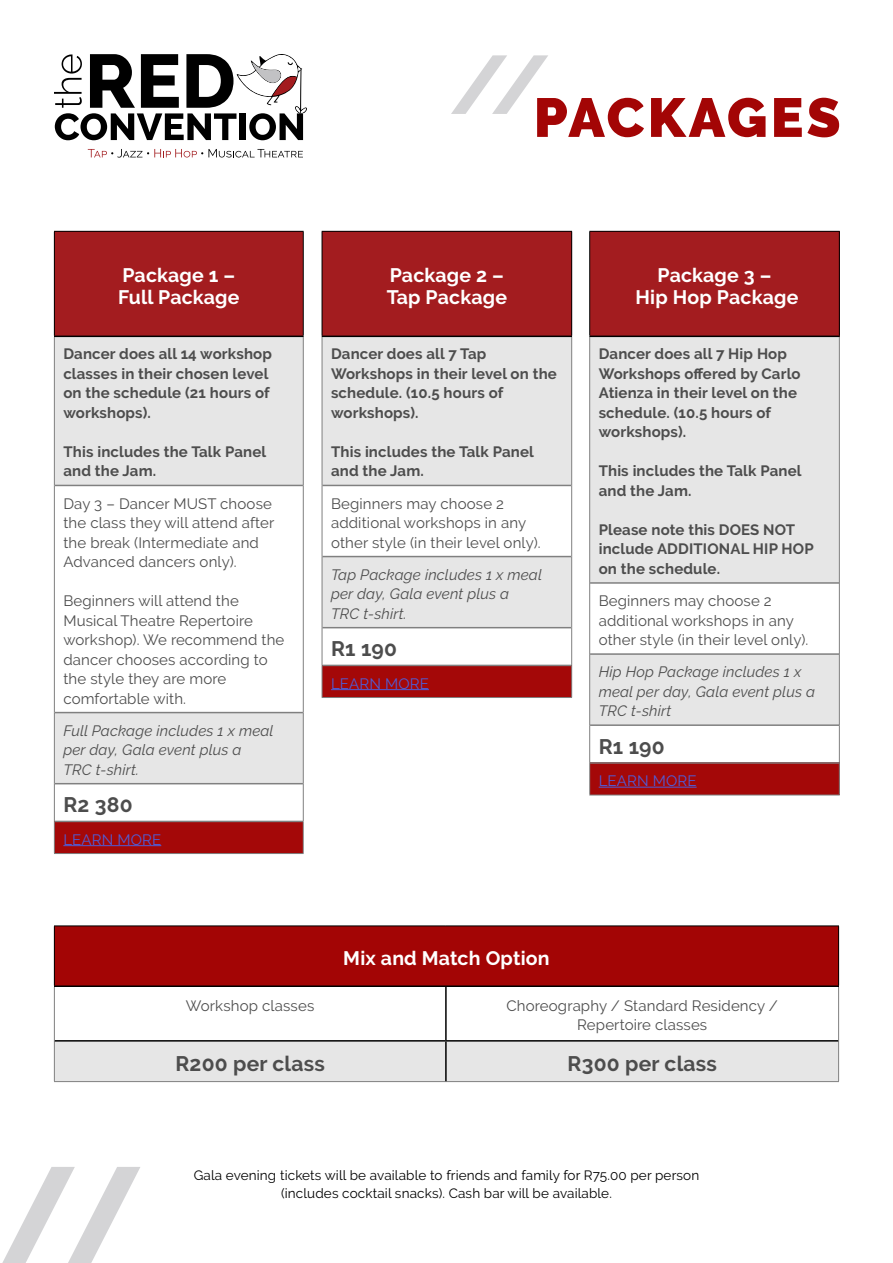
<style>
.page{position:relative;width:893px;height:1263px;background:#fff}
.page>*{position:absolute;margin:0;border:0;box-sizing:border-box;transform-origin:0 0}
.t1{font:900 54.75px "Raleway";letter-spacing:.06em;color:#a30505}
.t2{font:700 21px "Raleway";letter-spacing:.01em;color:#4d4d4d}
.t3{font:700 19.5px/22.5px "Raleway";letter-spacing:.01em;color:#fff}
.t4{font:15px/19.5px "Raleway";letter-spacing:.01em;color:#4d4d4d}
.t5{font:700 15px/19.5px "Raleway";letter-spacing:.01em;color:#4d4d4d}
.t6{font:italic 15px/19.5px "Raleway";letter-spacing:.01em;color:#4d4d4d}
.t7{font:15px "Raleway";letter-spacing:.01em;color:#4f5cd6}
.t8{font:13.5px/18px "Raleway";letter-spacing:.01em;color:#000;text-align:center}
</style>
<div class="page">
<div style="left:54px;top:231px;width:249px;height:105px;background:#a31c1f"></div>
<svg style="left:55px;top:337px;width:248px;height:446px"></svg>
<div style="left:54px;top:821px;width:249px;height:32px;background:#a40808"></div>
<hr style="left:54px;top:337px;width:1px;height:148px;background:#808080">
<hr style="left:303px;top:337px;width:1px;height:148px;background:#808080">
<hr style="left:54px;top:485px;width:1px;height:227px;background:#808080">
<hr style="left:303px;top:485px;width:1px;height:227px;background:#808080">
<hr style="left:54px;top:712px;width:1px;height:72px;background:#808080">
<hr style="left:303px;top:712px;width:1px;height:72px;background:#808080">
<hr style="left:54px;top:784px;width:1px;height:37px;background:#808080">
<hr style="left:303px;top:784px;width:1px;height:37px;background:#808080">
<hr style="left:54px;top:821px;width:1px;height:32px;background:#808080">
<hr style="left:303px;top:821px;width:1px;height:32px;background:#808080">
<hr style="left:54px;top:853px;width:250px;height:1px;background:#808080">
<hr style="left:55px;top:485px;width:248px;height:1px;background:#808080">
<hr style="left:55px;top:712px;width:248px;height:1px;background:#808080">
<hr style="left:55px;top:783px;width:248px;height:1px;background:#808080">
<hr style="left:55px;top:821px;width:248px;height:1px;background:#808080">
<hr style="left:54px;top:231px;width:250px;height:1px;background:#000">
<hr style="left:54px;top:232px;width:1px;height:104px;background:#000">
<hr style="left:303px;top:232px;width:1px;height:104px;background:#000">
<hr style="left:54px;top:336px;width:250px;height:1px;background:#000">
<hr style="left:63px;top:845px;width:98px;height:1px;background:#4f5cd6">
<div style="left:322px;top:231px;width:250px;height:105px;background:#a31c1f"></div>
<svg style="left:323px;top:337px;width:248px;height:290px;fill:#e6e6e6"></svg>
<div style="left:322px;top:665px;width:250px;height:32px;background:#a40808"></div>
<hr style="left:322px;top:665px;width:249px;height:1px;background:#808080">
<hr style="left:322px;top:665px;width:1px;height:32px;background:#808080">
<hr style="left:571px;top:665px;width:1px;height:32px;background:#808080">
<hr style="left:322px;top:697px;width:250px;height:1px;background:#808080">
<hr style="left:322px;top:337px;width:1px;height:148px;background:#808080">
<hr style="left:571px;top:337px;width:1px;height:148px;background:#808080">
<hr style="left:322px;top:485px;width:1px;height:71px;background:#808080">
<hr style="left:571px;top:485px;width:1px;height:71px;background:#808080">
<hr style="left:322px;top:556px;width:1px;height:72px;background:#808080">
<hr style="left:571px;top:556px;width:1px;height:72px;background:#808080">
<hr style="left:322px;top:628px;width:1px;height:37px;background:#808080">
<hr style="left:571px;top:628px;width:1px;height:37px;background:#808080">
<hr style="left:322px;top:485px;width:249px;height:1px;background:#808080">
<hr style="left:322px;top:556px;width:249px;height:1px;background:#808080">
<hr style="left:322px;top:627px;width:249px;height:1px;background:#808080">
<hr style="left:322px;top:231px;width:250px;height:1px;background:#000">
<hr style="left:322px;top:232px;width:1px;height:104px;background:#000">
<hr style="left:571px;top:232px;width:1px;height:104px;background:#000">
<hr style="left:322px;top:336px;width:250px;height:1px;background:#000">
<hr style="left:331px;top:689px;width:98px;height:1px;background:#4f5cd6">
<div style="left:590px;top:231px;width:249px;height:105px;background:#a31c1f"></div>
<svg style="left:590px;top:337px;width:249px;height:387px;fill:#e6e6e6"></svg>
<div style="left:590px;top:763px;width:249px;height:32px;background:#a40808"></div>
<hr style="left:590px;top:653px;width:249px;height:2px;background:#808080">
<hr style="left:590px;top:724px;width:249px;height:2px;background:#808080">
<hr style="left:590px;top:762px;width:249px;height:2px;background:#808080">
<hr style="left:589px;top:763px;width:1px;height:32px;background:#808080">
<hr style="left:839px;top:763px;width:1px;height:32px;background:#808080">
<hr style="left:589px;top:795px;width:251px;height:1px;background:#808080">
<hr style="left:589px;top:337px;width:1px;height:246px;background:#808080">
<hr style="left:839px;top:337px;width:1px;height:246px;background:#808080">
<hr style="left:589px;top:583px;width:1px;height:71px;background:#808080">
<hr style="left:839px;top:583px;width:1px;height:71px;background:#808080">
<hr style="left:589px;top:654px;width:1px;height:71px;background:#808080">
<hr style="left:839px;top:654px;width:1px;height:71px;background:#808080">
<hr style="left:589px;top:725px;width:1px;height:38px;background:#808080">
<hr style="left:839px;top:725px;width:1px;height:38px;background:#808080">
<hr style="left:590px;top:582px;width:249px;height:2px;background:#808080">
<hr style="left:589px;top:231px;width:251px;height:1px;background:#000">
<hr style="left:589px;top:232px;width:1px;height:104px;background:#000">
<hr style="left:839px;top:232px;width:1px;height:104px;background:#000">
<hr style="left:589px;top:336px;width:251px;height:1px;background:#000">
<hr style="left:599px;top:787px;width:98px;height:1px;background:#4f5cd6">
<svg style="left:451px;top:55px;width:97px;height:59px"></svg>
<svg style="left:2px;top:1167px;width:138px;height:96px"></svg>
<div style="left:54px;top:926px;width:785px;height:60px;background:#a30505"></div>
<div style="left:55px;top:1041px;width:783px;height:40px;background:#e6e6e6"></div>
<hr style="left:54px;top:987px;width:1px;height:54px;background:#808080">
<hr style="left:838px;top:987px;width:1px;height:54px;background:#808080">
<hr style="left:54px;top:1041px;width:1px;height:40px;background:#808080">
<hr style="left:838px;top:1041px;width:1px;height:40px;background:#808080">
<hr style="left:54px;top:1081px;width:392px;height:1px;background:#808080">
<hr style="left:446px;top:1081px;width:393px;height:1px;background:#808080">
<hr style="left:445px;top:987px;width:2px;height:53px;background:#000">
<hr style="left:55px;top:1040px;width:391px;height:1px;background:#000">
<hr style="left:446px;top:1040px;width:392px;height:1px;background:#000">
<hr style="left:445px;top:1041px;width:2px;height:40px;background:#000">
<hr style="left:54px;top:925px;width:392px;height:1px;background:#000">
<hr style="left:54px;top:926px;width:1px;height:59px;background:#000">
<hr style="left:446px;top:925px;width:393px;height:1px;background:#000">
<hr style="left:838px;top:926px;width:1px;height:59px;background:#000">
<hr style="left:54px;top:985px;width:392px;height:2px;background:#000">
<hr style="left:446px;top:985px;width:393px;height:2px;background:#000">
<svg style="left:54px;top:54px;width:253px;height:86px"></svg>
<svg style="left:88px;top:149px;width:215px;height:9px"></svg>
<h1 class="t1" style="left:534px;top:86px;width:308px">PACKAGES</h1>
<h3 class="t3" style="left:118px;top:264px;width:123px">Package 1 –<br>Full Package</h3>
<p class="t5" style="left:63px;top:344px;width:210px">Dancer does all 14 workshop classes in their chosen level on the schedule (21 hours of workshops).</p>
<p class="t5" style="left:63px;top:442px;width:204px">This includes the Talk Panel and the Jam.</p>
<p class="t4" style="left:63px;top:493px;width:213px">Day 3 – Dancer MUST choose the class they will attend after the break (Intermediate and<br>Advanced dancers only).</p>
<p class="t4" style="left:63px;top:591px;width:223px">Beginners will attend the<br>Musical Theatre Repertoire workshop). We recommend the dancer chooses according to the style they are more comfortable with.</p>
<p class="t6" style="left:63px;top:721px;width:212px">Full Package includes 1 x meal per day, Gala event plus a<br>TRC t-shirt.</p>
<h2 class="t2" style="left:63px;top:793px;width:71px">R2 380</h2>
<p class="t7" style="left:63px;top:830px;width:99px">LEARN MORE</p>
<h3 class="t3" style="left:387px;top:264px;width:122px">Package 2 –<br>Tap Package</h3>
<p class="t5" style="left:331px;top:344px;width:227px">Dancer does all 7 Tap<br>Workshops in their level on the schedule. (10.5 hours of workshops).</p>
<p class="t5" style="left:331px;top:442px;width:204px">This includes the Talk Panel and the Jam.</p>
<p class="t4" style="left:331px;top:493px;width:211px">Beginners may choose 2 additional workshops in any other style (in their level only).</p>
<p class="t6" style="left:331px;top:565px;width:213px">Tap Package includes 1 x meal per day, Gala event plus a<br>TRC t-shirt.</p>
<h2 class="t2" style="left:331px;top:637px;width:68px">R1 190</h2>
<p class="t7" style="left:331px;top:674px;width:99px">LEARN MORE</p>
<h3 class="t3" style="left:636px;top:264px;width:164px;text-align:center">Package 3 –<br>Hip Hop Package</h3>
<p class="t5" style="left:599px;top:344px;width:203px">Dancer does all 7 Hip Hop<br>Workshops offered by Carlo<br>Atienza in their level on the schedule. (10.5 hours of workshops).</p>
<p class="t5" style="left:599px;top:461px;width:204px">This includes the Talk Panel and the Jam.</p>
<p class="t5" style="left:599px;top:520px;width:217px">Please note this DOES NOT include ADDITIONAL HIP HOP on the schedule.</p>
<p class="t4" style="left:599px;top:591px;width:211px">Beginners may choose 2 additional workshops in any other style (in their level only).</p>
<p class="t6" style="left:599px;top:662px;width:218px">Hip Hop Package includes 1 x meal per day, Gala event plus a<br>TRC t-shirt</p>
<h2 class="t2" style="left:599px;top:734px;width:68px">R1 190</h2>
<p class="t7" style="left:599px;top:772px;width:99px">LEARN MORE</p>
<h3 class="t3" style="left:343px;top:947px;width:208px">Mix and Match Option</h3>
<p class="t4" style="left:186px;top:996px;width:130px">Workshop classes</p>
<p class="t4" style="left:506px;top:996px;width:273px;text-align:center">Choreography / Standard Residency /<br>Repertoire classes</p>
<h2 class="t2" style="left:175px;top:1052px;width:151px">R200 per class</h2>
<h2 class="t2" style="left:568px;top:1052px;width:151px">R300 per class</h2>
<p class="t8" style="left:194px;top:1166px;width:507px">Gala evening tickets will be available to friends and family for R75.00 per person (includes cocktail snacks). Cash bar will be available.</p>
</div>
